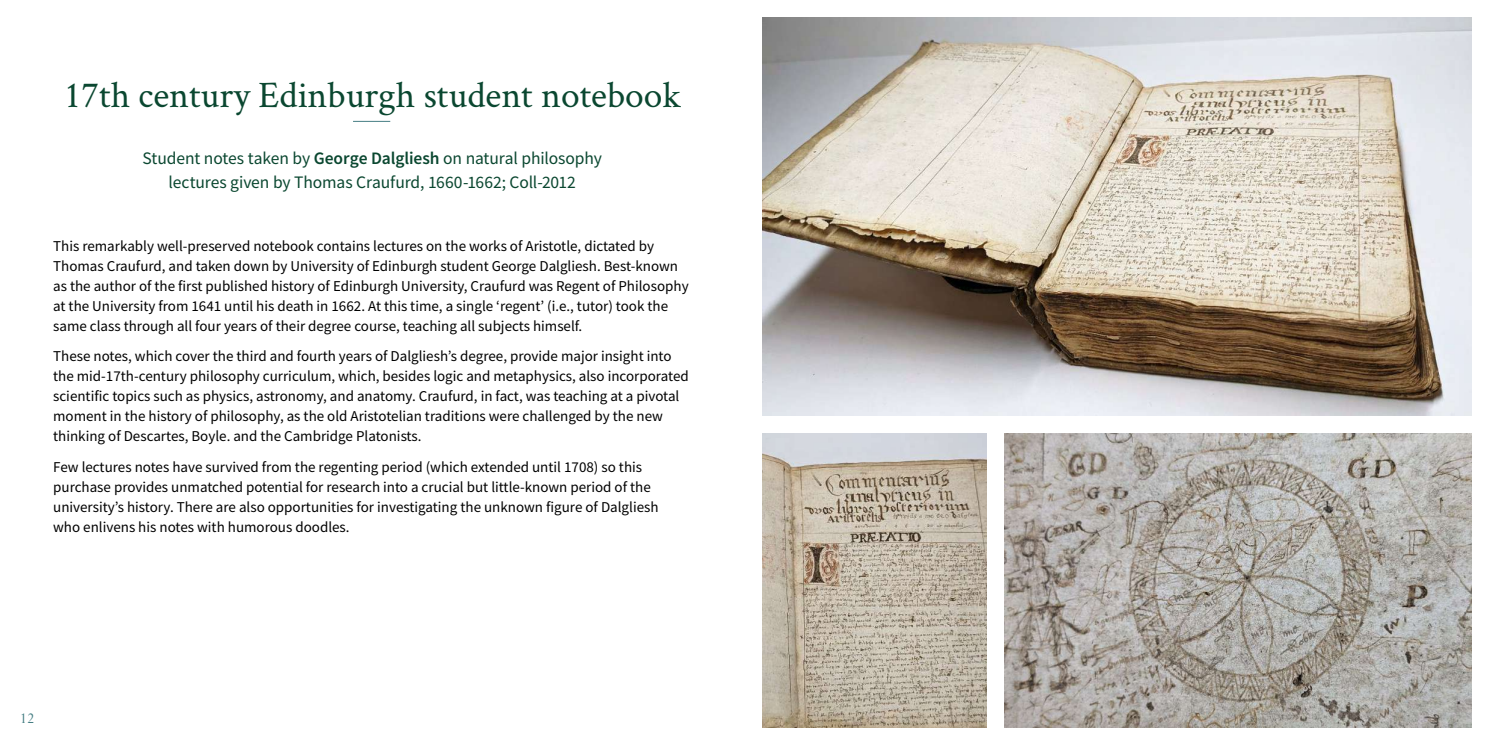
<style>
.page{position:relative;width:1489px;height:745px;background:#fff}
.page>*{position:absolute;margin:0;border:0;box-sizing:border-box;transform-origin:0 0}
.t1{font:37.5px "Crimson Text";color:#0a4730}
.t2{font:17.5px/23.8px "Source Sans Pro";letter-spacing:-.005em;color:#0a4730;text-align:center}
.t3{font:16.25px "Perpetua";color:#457e83}
.t4{font:15px/20px "Source Sans Pro";color:#000}
.s1{font-weight:600}
</style>
<div class="page">
<hr style="left:353px;top:121px;width:37px;height:1px;background:#457e83">
<img style="left:762px;top:18px;width:708px;height:397px">
<img style="left:1004px;top:433px;width:466px;height:293px">
<img style="left:762px;top:433px;width:224px;height:293px">
<h1 class="t1" style="left:64px;top:70px;width:618px">17th century Edinburgh student notebook</h1>
<p class="t2" style="left:142px;top:146px;width:461px">Student notes taken by <span class="s1">George Dalgliesh</span> on natural philosophy lectures given by Thomas Craufurd, 1660-1662; Coll-2012</p>
<p class="t4" style="left:53px;top:235px;width:637px">This remarkably well-preserved notebook contains lectures on the works of Aristotle, dictated by Thomas Craufurd, and taken down by University of Edinburgh student George Dalgliesh. Best-known as the author of the first published history of Edinburgh University, Craufurd was Regent of Philosophy at the University from 1641 until his death in 1662. At this time, a single ‘regent’ (i.e., tutor) took the same class through all four years of their degree course, teaching all subjects himself.</p>
<p class="t4" style="left:53px;top:346px;width:637px">These notes, which cover the third and fourth years of Dalgliesh’s degree, provide major insight into the mid-17th-century philosophy curriculum, which, besides logic and metaphysics, also incorporated scientific topics such as physics, astronomy, and anatomy. Craufurd, in fact, was teaching at a pivotal moment in the history of philosophy, as the old Aristotelian traditions were challenged by the new thinking of Descartes, Boyle. and the Cambridge Platonists.</p>
<p class="t4" style="left:53px;top:456px;width:607px">Few lectures notes have survived from the regenting period (which extended until 1708) so this purchase provides unmatched potential for research into a crucial but little-known period of the university’s history. There are also opportunities for investigating the unknown figure of Dalgliesh who enlivens his notes with humorous doodles.</p>
<p class="t3" style="left:20px;top:707px;width:16px">12</p>
</div>
